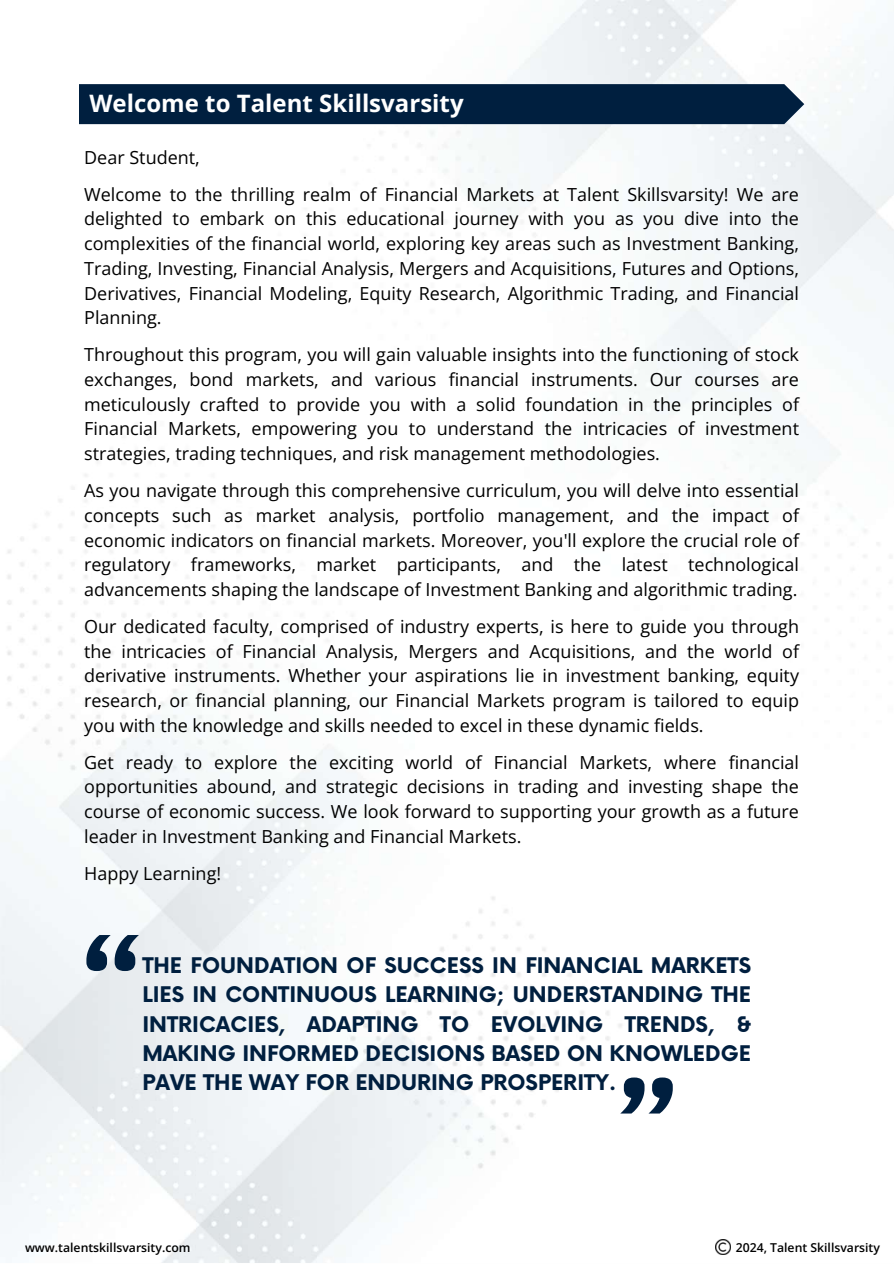
<style>
.page{position:relative;width:894px;height:1264px;background:#fff}
.page>*{position:absolute;margin:0;border:0;box-sizing:border-box;transform-origin:0 0}
.t1{font:700 120px "IBM Plex Sans";color:#001f3f}
.t2{font:700 24px "Open Sans";color:#fff}
.t3{font:700 21px/29.2px "Now";color:#001f3f;text-align:justify}
.t4{font:18px/24.8px "Open Sans";color:#000;text-align:justify}
.t5{font:600 12.3px "Open Sans";color:#000}
</style>
<div class="page">
<img style="left:0;top:0;width:893px;height:1262px">
<div style="left:79px;top:84px;width:725px;height:40px;background:#001f3f"></div>
<img style="left:715px;top:1239px;width:15px;height:15px">
<h2 class="t2" style="left:89px;top:86px;width:375px">Welcome to Talent Skillsvarsity</h2>
<p class="t4" style="left:84px;top:138px;width:716px;line-height:36.8px">Dear Student,<br>Welcome to the thrilling realm of Financial Markets at Talent Skillsvarsity! We are</p>
<p class="t4" style="left:84px;top:206px;width:716px">delighted to embark on this educational journey with you as you dive into the complexities of the financial world, exploring key areas such as Investment Banking, Trading, Investing, Financial Analysis, Mergers and Acquisitions, Futures and Options, Derivatives, Financial Modeling, Equity Research, Algorithmic Trading, and Financial Planning.</p>
<p class="t4" style="left:84px;top:342px;width:716px">Throughout this program, you will gain valuable insights into the functioning of stock exchanges, bond markets, and various financial instruments. Our courses are meticulously crafted to provide you with a solid foundation in the principles of Financial Markets, empowering you to understand the intricacies of investment strategies, trading techniques, and risk management methodologies.</p>
<p class="t4" style="left:84px;top:477px;width:716px">As you navigate through this comprehensive curriculum, you will delve into essential concepts such as market analysis, portfolio management, and the impact of economic indicators on financial markets. Moreover, you'll explore the crucial role of regulatory frameworks, market participants, and the latest technological advancements shaping the landscape of Investment Banking and algorithmic trading.</p>
<p class="t4" style="left:84px;top:613px;width:716px">Our dedicated faculty, comprised of industry experts, is here to guide you through the intricacies of Financial Analysis, Mergers and Acquisitions, and the world of derivative instruments. Whether your aspirations lie in investment banking, equity research, or financial planning, our Financial Markets program is tailored to equip you with the knowledge and skills needed to excel in these dynamic fields.</p>
<p class="t4" style="left:84px;top:749px;width:716px">Get ready to explore the exciting world of Financial Markets, where financial opportunities abound, and strategic decisions in trading and investing shape the course of economic success. We look forward to supporting your growth as a future leader in Investment Banking and Financial Markets.</p>
<p class="t4" style="left:84px;top:860px;width:138px">Happy Learning!</p>
<h1 class="t1" style="left:79px;top:900px;width:66px">“</h1>
<p class="t3" style="left:142px;top:952px;width:610px">THE FOUNDATION OF SUCCESS IN FINANCIAL MARKETS LIES IN CONTINUOUS LEARNING; UNDERSTANDING THE INTRICACIES, ADAPTING TO EVOLVING TRENDS, &amp; MAKING INFORMED DECISIONS BASED ON KNOWLEDGE PAVE THE WAY FOR ENDURING PROSPERITY.</p>
<h1 class="t1" style="left:615px;top:1044px;width:66px">”</h1>
<p class="t5" style="left:25px;top:1238px;width:167px">www.talentskillsvarsity.com</p>
<p class="t5" style="left:735px;top:1238px;width:146px">2024, Talent Skillsvarsity</p>
</div>
